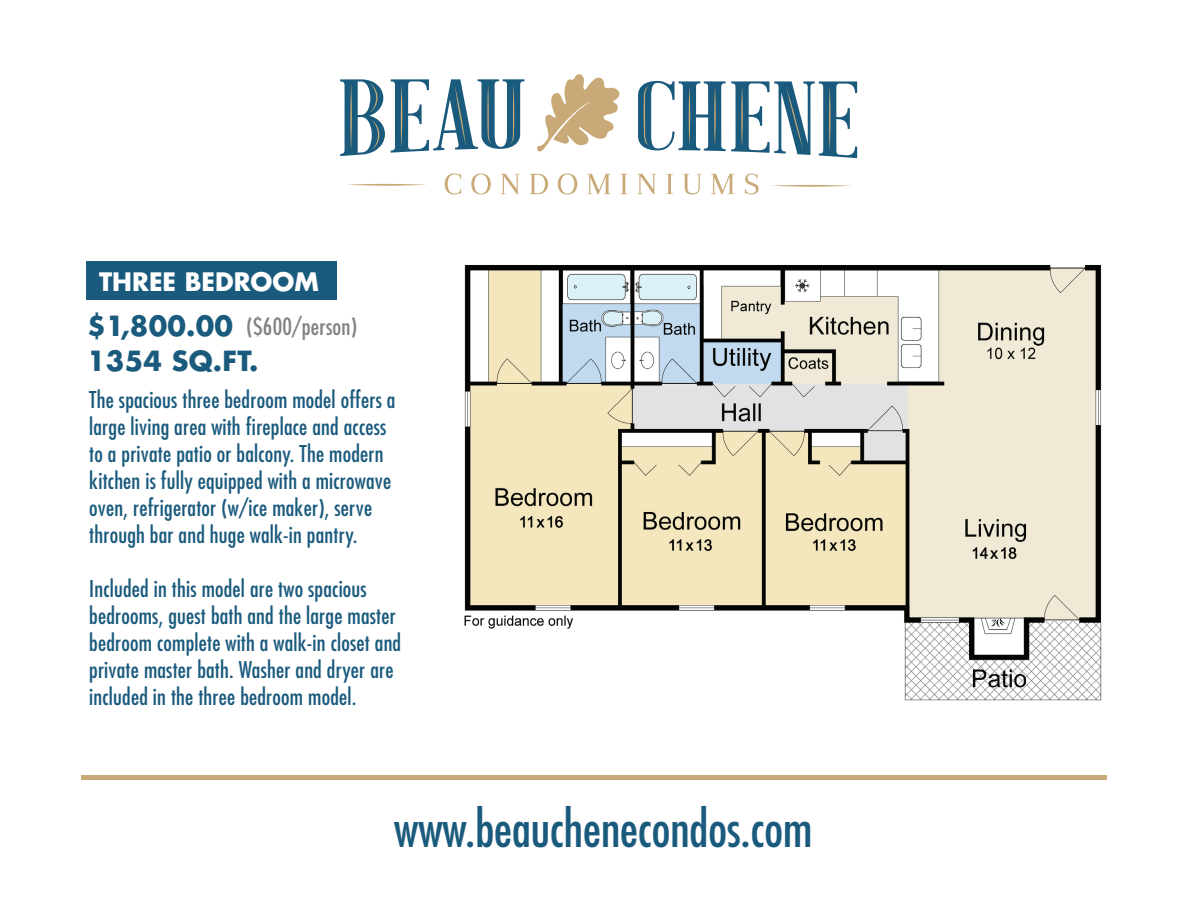
<style>
.page{position:relative;width:1188px;height:918px;background:#fff}
.page>*{position:absolute;margin:0;border:0;box-sizing:border-box;transform-origin:0 0}
.t1{font:condensed 49.5px "Futura Std";color:#1a5a7d}
.t2{font:700 27px/34.5px "Futura Std";letter-spacing:.01em;color:#1a5a7d}
.t3{font:700 24.75px "Futura Std";color:#fff}
.t4{font:condensed 23.1px "Futura Std";letter-spacing:.01em;color:#808285}
.t5{font:condensed 22.5px/27px "Futura Std";letter-spacing:.01em;color:#1a5a7d}
</style>
<div class="page">
<div style="left:86px;top:261px;width:251px;height:39px;background:#1a5a7d"></div>
<img style="left:464px;top:265px;width:638px;height:436px">
<svg style="left:537px;top:74px;width:83px;height:78px"></svg>
<svg style="left:445px;top:173px;width:16px;height:22px"></svg>
<svg style="left:471px;top:173px;width:20px;height:22px"></svg>
<svg style="left:501px;top:174px;width:19px;height:20px"></svg>
<svg style="left:530px;top:174px;width:18px;height:20px"></svg>
<svg style="left:558px;top:173px;width:19px;height:22px"></svg>
<svg style="left:587px;top:174px;width:24px;height:20px"></svg>
<svg style="left:620px;top:174px;width:7px;height:20px"></svg>
<svg style="left:637px;top:174px;width:19px;height:20px"></svg>
<svg style="left:666px;top:174px;width:7px;height:20px"></svg>
<svg style="left:683px;top:174px;width:19px;height:21px"></svg>
<svg style="left:711px;top:174px;width:23px;height:20px"></svg>
<svg style="left:745px;top:173px;width:14px;height:22px"></svg>
<svg style="left:772px;top:185px;width:79px;height:2px"></svg>
<svg style="left:347px;top:184px;width:79px;height:2px"></svg>
<svg style="left:638px;top:81px;width:219px;height:77px"></svg>
<svg style="left:391px;top:79px;width:134px;height:74px"></svg>
<svg style="left:340px;top:79px;width:45px;height:77px"></svg>
<hr style="left:81px;top:776px;width:1026px;height:4px;background:#c8a977">
<p class="t3" style="left:99px;top:265px;width:221px">THREE BEDROOM</p>
<p class="t2" style="left:87px;top:309px;width:173px">$1,800.00<br>1354 SQ.FT.</p>
<p class="t4" style="left:247px;top:312px;width:112px">($600/person)</p>
<p class="t5" style="left:89px;top:386px;width:308px">The spacious three bedroom model offers a large living area with fireplace and access to a private patio or balcony. The modern kitchen is fully equipped with a microwave oven, refrigerator (w/ice maker), serve through bar and huge walk-in pantry.</p>
<p class="t5" style="left:89px;top:575px;width:313px">Included in this model are two spacious bedrooms, guest bath and the large master bedroom complete with a walk-in closet and private master bath. Washer and dryer are included in the three bedroom model.</p>
<h1 class="t1" style="left:394px;top:799px;width:420px">www.beauchenecondos.com</h1>
</div>
